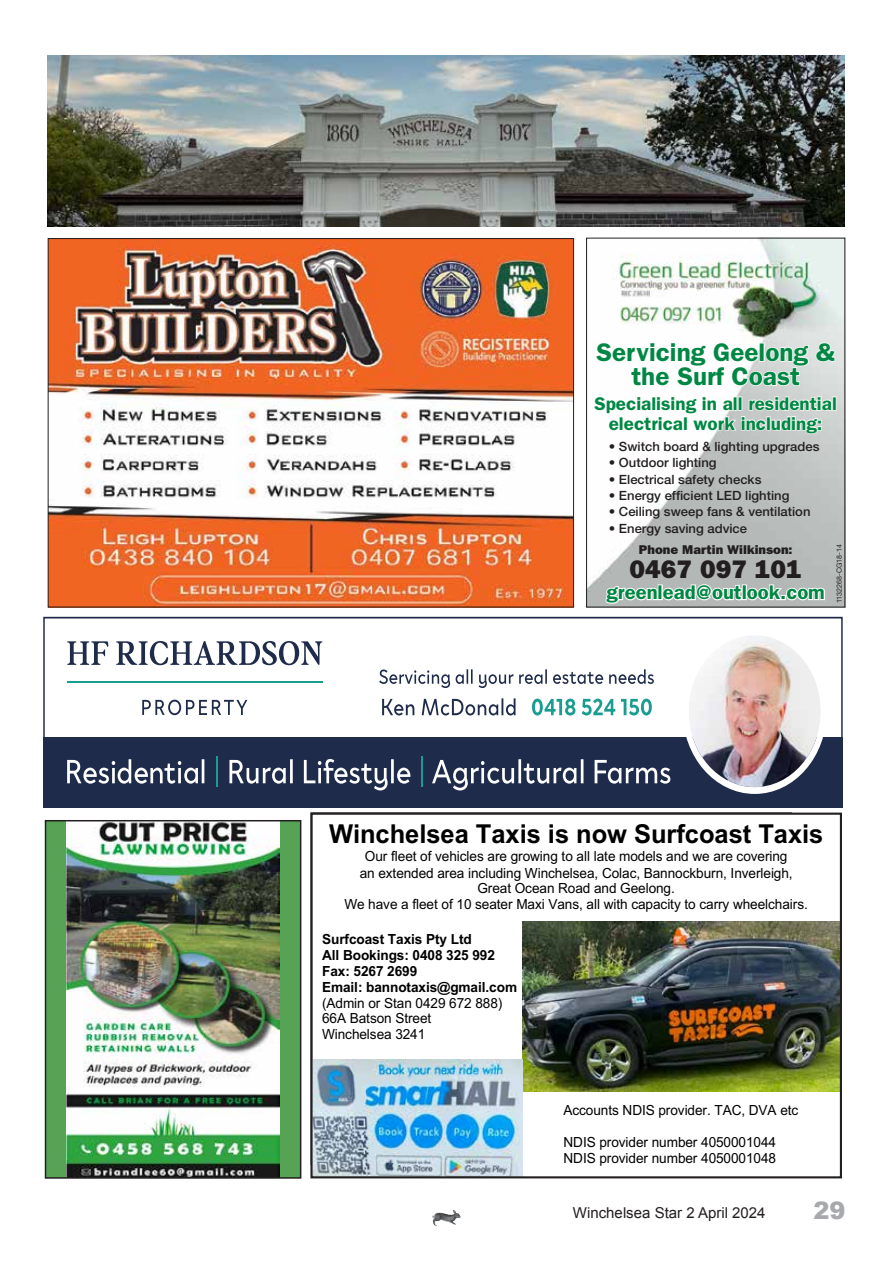
<style>
.page{position:relative;width:893px;height:1263px;background:#fff}
.page>*{position:absolute;margin:0;border:0;box-sizing:border-box;transform-origin:0 0}
.t1{font:700 26.1px "Arial";color:#000}
.t2{font:600 25.5px/24.2px "Franklin Gothic";color:#008743;text-align:center}
.t3{font:800 25.5px "Franklin Gothic";color:#231f20}
.t4{font:900 24px "Arial";color:#a7a9ac}
.t5{font:600 19.8px "Franklin Gothic";color:#008743}
.t6{font:600 18.45px/19.8px "Franklin Gothic";color:#008743;text-align:center}
.t7{font:15px "Arial";color:#231f20}
.t8{font:13.95px/15.9px "Arial";letter-spacing:-.005em;color:#000}
.t9{font:700 13.95px/15.9px "Arial";letter-spacing:-.005em;color:#000}
.t10{font:500 12.75px "Helvetica Neue CE";color:#231f20}
.t11{font:800 12.75px "Franklin Gothic";color:#231f20}
.t12{font:7.2px "Helvetica Neue";color:#231f20}
.s1{font-family:"Helvetica Neue";font-weight:300;font-stretch:condensed}
</style>
<div class="page">
<img style="left:432px;top:1210px;width:29px;height:16px">
<div style="left:46px;top:821px;width:255px;height:357px;background:#56a356"></div>
<img style="left:67px;top:823px;width:212px;height:353px">
<div style="left:45px;top:820px;width:256px;height:359px;border:2px solid #231f20"></div>
<img style="left:588px;top:240px;width:255px;height:365px">
<svg style="left:604px;top:583px;width:222px;height:22px"></svg>
<svg style="left:595px;top:342px;width:241px;height:45px"></svg>
<div style="left:832px;top:396px;width:4px;height:15px;border:1px solid #fff"></div>
<svg style="left:593px;top:396px;width:240px;height:43px"></svg>
<div style="left:586px;top:238px;width:259px;height:369px;border:1px solid #231f20"></div>
<div style="left:43px;top:617px;width:800px;height:191px;border:2px solid #1e2b4b"></div>
<div style="left:43px;top:738px;width:800px;height:70px;background:#1e2b4b"></div>
<hr style="left:67px;top:681px;width:255px;height:1px;background:#1a9d91">
<svg style="left:67px;top:641px;width:41px;height:24px"></svg>
<svg style="left:116px;top:641px;width:206px;height:24px"></svg>
<svg style="left:142px;top:700px;width:105px;height:15px"></svg>
<svg style="left:432px;top:759px;width:238px;height:31px"></svg>
<hr style="left:421px;top:756px;width:1px;height:31px;background:#1a9d91">
<svg style="left:229px;top:759px;width:181px;height:31px"></svg>
<hr style="left:216px;top:756px;width:1px;height:31px;background:#1a9d91">
<svg style="left:67px;top:759px;width:137px;height:25px"></svg>
<svg style="left:532px;top:699px;width:120px;height:16px"></svg>
<svg style="left:382px;top:698px;width:133px;height:17px"></svg>
<svg style="left:379px;top:669px;width:275px;height:19px"></svg>
<img style="left:689px;top:635px;width:132px;height:152px">
<div style="left:682px;top:628px;width:145px;height:166px;border:6px solid #fff;border-radius:50%"></div>
<img style="left:50px;top:240px;width:522px;height:365px">
<svg style="left:311px;top:812px;width:481px;height:352px"></svg>
<img style="left:523px;top:921px;width:316px;height:170px">
<img style="left:313px;top:1059px;width:209px;height:116px">
<div style="left:310px;top:813px;width:532px;height:365px;border:2px solid #231f20"></div>
<img style="left:48px;top:55px;width:797px;height:172px">
<h2 class="t2" style="left:596px;top:340px;width:240px">Servicing Geelong &amp; the Surf Coast</h2>
<h3 class="t6" style="left:594px;top:394px;width:244px">Specialising in all residential electrical work including:</h3>
<p class="t10" style="left:609px;top:439px;width:212px"><span class="s1">•</span> Switch board &amp; lighting upgrades</p>
<p class="t10" style="left:609px;top:455px;width:109px"><span class="s1">•</span> Outdoor lighting</p>
<p class="t10" style="left:609px;top:471px;width:154px"><span class="s1">•</span> Electrical safety checks</p>
<p class="t10" style="left:609px;top:488px;width:182px"><span class="s1">•</span> Energy efficient LED lighting</p>
<p class="t10" style="left:609px;top:504px;width:203px"><span class="s1">•</span> Ceiling sweep fans &amp; ventilation</p>
<p class="t10" style="left:609px;top:520px;width:140px"><span class="s1">•</span> Energy saving advice</p>
<p class="t11" style="left:639px;top:542px;width:155px">Phone Martin Wilkinson:</p>
<h2 class="t3" style="left:630px;top:554px;width:174px">0467 097 101</h2>
<h3 class="t5" style="left:606px;top:581px;width:220px">greenlead@outlook.com</h3>
<p class="t12" style="left:835px;top:603px;width:61px;rotate:-90deg">1132268-CG18-14</p>
<h1 class="t1" style="left:329px;top:815px;width:496px">Winchelsea Taxis is now Surfcoast Taxis</h1>
<p class="t8" style="left:344px;top:848px;width:465px;text-align:center">Our fleet of vehicles are growing to all late models and we are covering<br>an extended area including Winchelsea, Colac, Bannockburn, Inverleigh, Great Ocean Road and Geelong.<br>We have a fleet of 10 seater Maxi Vans, all with capacity to carry wheelchairs.</p>
<p class="t9" style="left:322px;top:931px;width:196px">Surfcoast Taxis Pty Ltd<br>All Bookings: 0408 325 992<br>Fax: 5267 2699<br>Email: bannotaxis@gmail.com</p>
<p class="t8" style="left:322px;top:995px;width:182px">(Admin or Stan 0429 672 888)<br>66A Batson Street<br>Winchelsea 3241</p>
<p class="t8" style="left:564px;top:1102px;width:236px">Accounts NDIS provider. TAC, DVA etc</p>
<p class="t8" style="left:564px;top:1134px;width:214px">NDIS provider number 4050001044<br>NDIS provider number 4050001048</p>
<p class="t7" style="left:573px;top:1203px;width:194px">Winchelsea Star 2 April 2024</p>
<h3 class="t4" style="left:813px;top:1193px;width:34px">29</h3>
</div>
